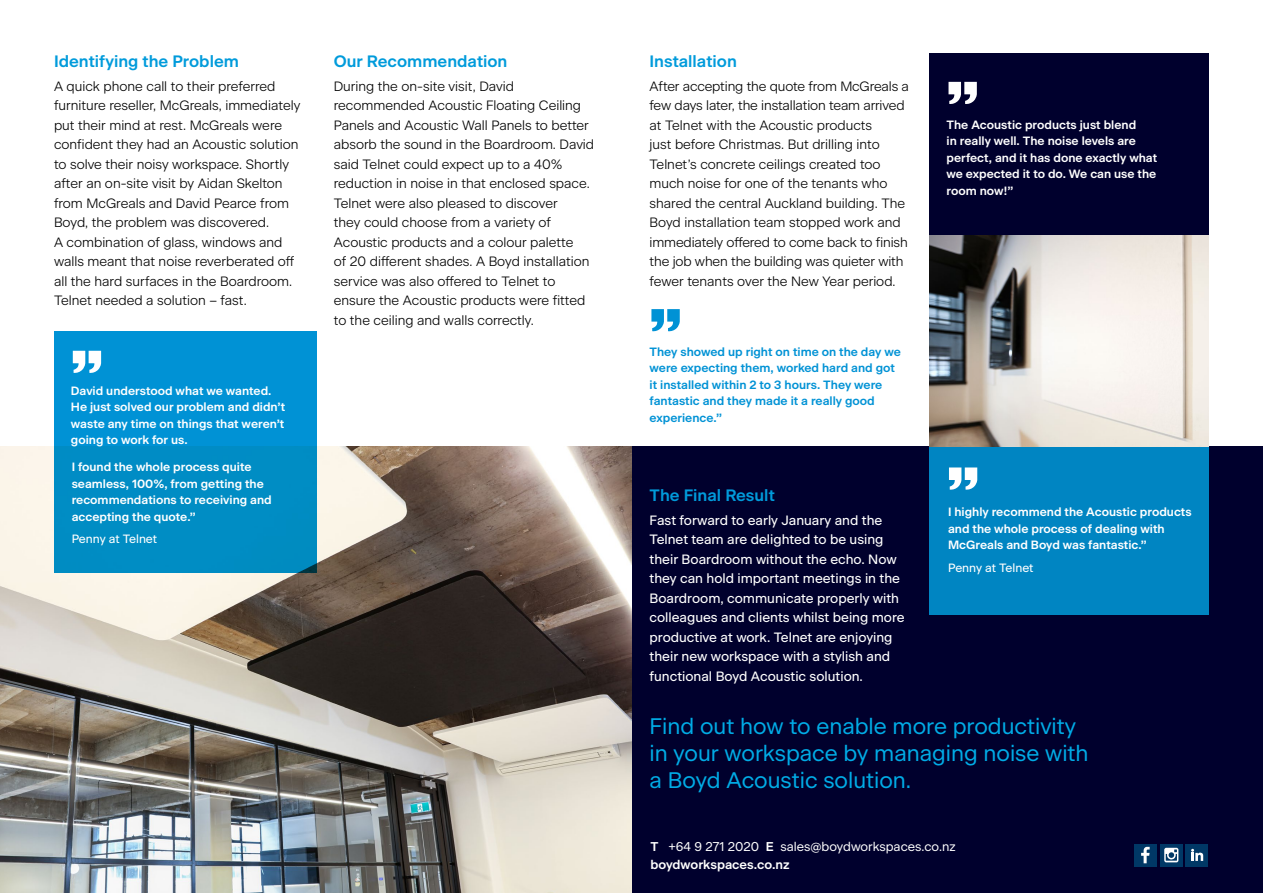
<style>
.page{position:relative;width:1263px;height:893px;background:#fff}
.page>*{position:absolute;margin:0;border:0;box-sizing:border-box;transform-origin:0 0}
.t1{font:22.5px/27px "Beausite Classic Clear";color:#00ace6}
.t2{font:600 16.5px "Beausite Classic";color:#009bdb}
.t3{font:300 13.5px/19.5px "Beausite Classic";color:#000}
.t4{font:13.5px/19.5px "Beausite Classic";color:#fff}
.t5{font:12.75px "Beausite Classic Clear";color:#fff}
.t6{font:600 12.75px "Beausite Classic";color:#fff}
.t7{font:600 12px/16.5px "Beausite Classic";color:#fff}
.t8{font:600 12px/16.5px "Beausite Classic";color:#0092d5}
.t9{font:12px "Beausite Classic";color:#fff}
.s1{font-family:"Beausite Classic";font-weight:600}
</style>
<div class="page">
<div style="left:627px;top:446px;width:636px;height:447px;background:#00002d"></div>
<img style="left:0;top:446px;width:631px;height:447px">
<div style="left:54px;top:331px;width:263px;height:241px;background:linear-gradient(to right,#008fcc,#008fcb)"></div>
<svg style="left:73px;top:351px;width:28px;height:22px"></svg>
<div style="left:929px;top:54px;width:280px;height:182px;background:#00002d"></div>
<div style="left:929px;top:446px;width:280px;height:169px;background:#0085c2"></div>
<svg style="left:948px;top:82px;width:29px;height:22px"></svg>
<svg style="left:949px;top:467px;width:28px;height:23px"></svg>
<svg style="left:651px;top:309px;width:29px;height:23px"></svg>
<img style="left:929px;top:236px;width:280px;height:210px">
<div style="left:1134px;top:844px;width:22px;height:22px;background:#003866"></div>
<svg style="left:1160px;top:844px;width:22px;height:22px"></svg>
<svg style="left:1141px;top:847px;width:9px;height:16px"></svg>
<svg style="left:1164px;top:848px;width:14px;height:14px"></svg>
<svg style="left:1166px;top:849px;width:11px;height:12px"></svg>
<div style="left:1186px;top:844px;width:22px;height:22px;background:#003866"></div>
<svg style="left:1191px;top:849px;width:12px;height:12px"></svg>
<p class="t2" style="left:54px;top:49px;width:186px">Identifying the Problem</p>
<p class="t3" style="left:54px;top:75px;width:248px">A quick phone call to their preferred furniture reseller, McGreals, immediately put their mind at rest. McGreals were confident they had an Acoustic solution to solve their noisy workspace. Shortly after an on-site visit by Aidan Skelton from McGreals and David Pearce from Boyd, the problem was discovered.<br>A combination of glass, windows and walls meant that noise reverberated off all the hard surfaces in the Boardroom.<br>Telnet needed a solution – fast.</p>
<p class="t7" style="left:71px;top:381px;width:216px">David understood what we wanted.<br>He just solved our problem and didn’t waste any time on things that weren’t going to work for us.</p>
<p class="t7" style="left:72px;top:458px;width:202px">I found the whole process quite seamless, 100%, from getting the recommendations to receiving and accepting the quote.”</p>
<p class="t9" style="left:72px;top:530px;width:87px">Penny at Telnet</p>
<p class="t2" style="left:334px;top:49px;width:175px">Our Recommendation</p>
<p class="t3" style="left:334px;top:75px;width:262px">During the on-site visit, David recommended Acoustic Floating Ceiling Panels and Acoustic Wall Panels to better absorb the sound in the Boardroom. David said Telnet could expect up to a 40% reduction in noise in that enclosed space.<br>Telnet were also pleased to discover<br>they could choose from a variety of Acoustic products and a colour palette<br>of 20 different shades. A Boyd installation service was also offered to Telnet to ensure the Acoustic products were fitted to the ceiling and walls correctly.</p>
<p class="t2" style="left:649px;top:49px;width:89px">Installation</p>
<p class="t3" style="left:649px;top:75px;width:261px">After accepting the quote from McGreals a few days later, the installation team arrived at Telnet with the Acoustic products<br>just before Christmas. But drilling into Telnet’s concrete ceilings created too much noise for one of the tenants who shared the central Auckland building. The Boyd installation team stopped work and immediately offered to come back to finish the job when the building was quieter with fewer tenants over the New Year period.</p>
<p class="t8" style="left:649px;top:342px;width:253px">They showed up right on time on the day we were expecting them, worked hard and got it installed within 2 to 3 hours. They were fantastic and they made it a really good experience.”</p>
<p class="t2" style="left:649px;top:482px;width:127px">The Final Result</p>
<p class="t4" style="left:649px;top:509px;width:257px">Fast forward to early January and the Telnet team are delighted to be using their Boardroom without the echo. Now they can hold important meetings in the Boardroom, communicate properly with colleagues and clients whilst being more productive at work. Telnet are enjoying their new workspace with a stylish and functional Boyd Acoustic solution.</p>
<p class="t7" style="left:946px;top:115px;width:212px">The Acoustic products just blend<br>in really well. The noise levels are perfect, and it has done exactly what we expected it to do. We can use the room now!”</p>
<p class="t7" style="left:948px;top:503px;width:245px">I highly recommend the Acoustic products and the whole process of dealing with<br>McGreals and Boyd was fantastic.”</p>
<p class="t9" style="left:948px;top:558px;width:87px">Penny at Telnet</p>
<h1 class="t1" style="left:649px;top:711px;width:440px">Find out how to enable more productivity in your workspace by managing noise with a Boyd Acoustic solution.</h1>
<p class="t5" style="left:650px;top:837px;width:307px"><span class="s1">T</span> +64 9 271 2020 <span class="s1">E</span> sales@boydworkspaces.co.nz</p>
<p class="t6" style="left:650px;top:855px;width:141px">boydworkspaces.co.nz</p>
</div>
